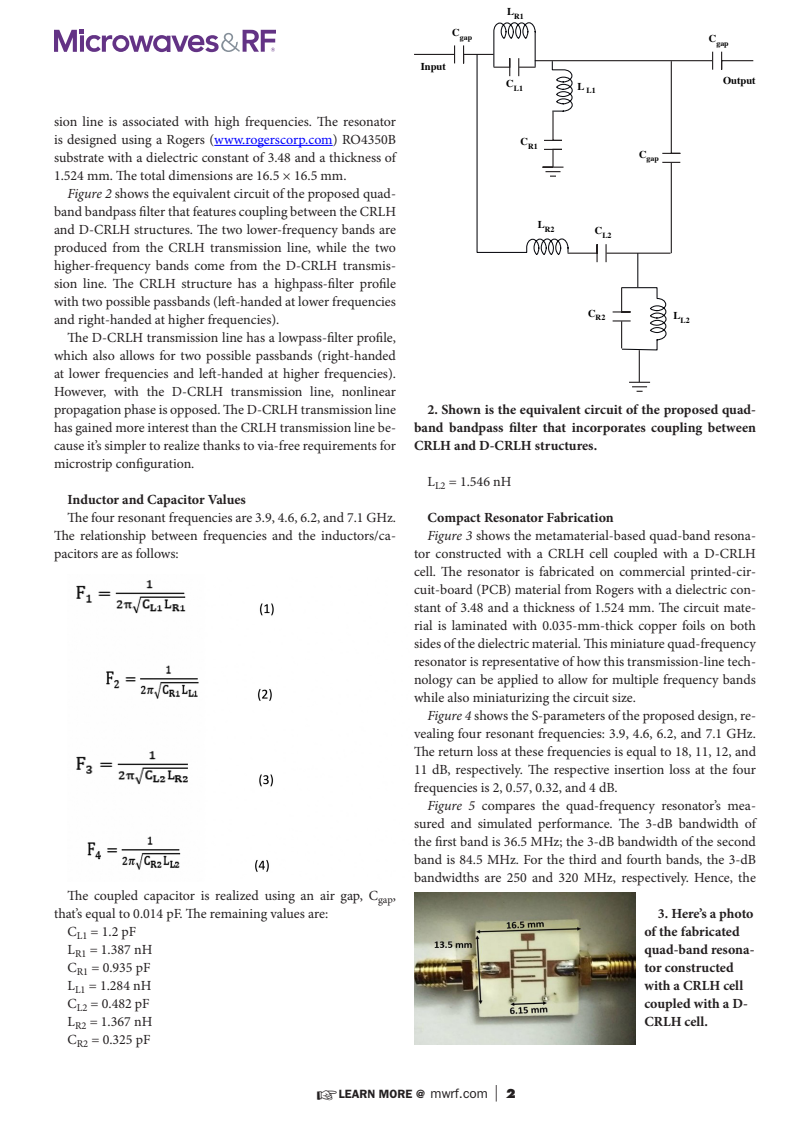
<style>
.page{position:relative;width:810px;height:1134px;background:#fff}
.page>*{position:absolute;margin:0;border:0;box-sizing:border-box;transform-origin:0 0}
.t1{font:13.95px/18px "Minion Pro";color:#231f20;text-align:justify}
.t2{font:700 13.95px/18px "Minion Pro";color:#231f20;text-align:justify}
.text{font:600 12px "ITC Franklin Gothic Std";color:#231f20}
.t3{font:700 10.5px "Times";color:#000}
.t4{font:700 7.8px "Times";color:#000}
.s1{color:#00f}
.s2{font-style:italic}
.s3{font-weight:400;font-size:13.5px}
.s4{font-family:"Futura Std";font-weight:300;font-size:16.5px}
.s5{font-family:"Futura Std";font-weight:800}
</style>
<div class="page">
<hr style="left:214px;top:145px;width:119px;height:1px;background:#00f">
<img style="left:76px;top:580px;width:198px;height:292px">
<svg style="left:606px;top:244px;width:1px;height:18px"></svg>
<hr style="left:606px;top:253px;width:65px;height:1px;background:#231f20">
<svg style="left:454px;top:45px;width:1px;height:18px"></svg>
<hr style="left:414px;top:54px;width:40px;height:1px;background:#231f20">
<svg style="left:661px;top:61px;width:20px;height:93px"></svg>
<svg style="left:662px;top:162px;width:18px;height:1px"></svg>
<hr style="left:671px;top:163px;width:1px;height:90px;background:#231f20">
<svg style="left:721px;top:51px;width:33px;height:19px"></svg>
<svg style="left:712px;top:52px;width:1px;height:18px"></svg>
<hr style="left:535px;top:60px;width:177px;height:1px;background:#231f20">
<svg style="left:629px;top:382px;width:21px;height:10px"></svg>
<hr style="left:639px;top:350px;width:1px;height:32px;background:#231f20">
<svg style="left:612px;top:286px;width:55px;height:65px"></svg>
<svg style="left:463px;top:22px;width:135px;height:241px"></svg>
<hr style="left:637px;top:253px;width:1px;height:34px;background:#090a0f">
<img style="left:414px;top:892px;width:222px;height:152px">
<svg style="left:54px;top:29px;width:222px;height:23px"></svg>
<p class="t1" style="left:54px;top:113px;width:344px">sion line is associated with high frequencies. The resonator is designed using a Rogers (<span class="s1">www.rogerscorp.com</span>) RO4350B substrate with a dielectric constant of 3.48 and a thickness of 1.524 mm. The total dimensions are 16.5 <span class="s2">×</span> 16.5 mm.</p>
<p class="t1" style="left:54px;top:185px;width:344px;text-indent:14px"><span class="s2">Figure 2</span> shows the equivalent circuit of the proposed quad&shy;band bandpass filter that features coupling between the CRLH and D-CRLH structures. The two lower-frequency bands are produced from the CRLH transmission line, while the two higher-frequency bands come from the D-CRLH transmis&shy;sion line. The CRLH structure has a highpass-filter profile with two possible passbands (left-handed at lower frequencies and right-handed at higher frequencies).</p>
<p class="t1" style="left:54px;top:329px;width:344px;text-indent:14px">The D-CRLH transmission line has a lowpass-filter profile, which also allows for two possible passbands (right-handed at lower frequencies and left-handed at higher frequencies).<br>However, with the D-CRLH transmission line, nonlinear propagation phase is opposed. The D-CRLH transmission line has gained more interest than the CRLH transmission line be&shy;cause it’s simpler to realize thanks to via-free requirements for microstrip configuration.</p>
<p class="t2" style="left:68px;top:491px;width:180px">Inductor and Capacitor Values</p>
<p class="t1" style="left:54px;top:509px;width:344px;text-indent:14px">The four resonant frequencies are 3.9, 4.6, 6.2, and 7.1 GHz.<br>The relationship between frequencies and the inductors/ca&shy;pacitors are as follows:</p>
<p class="t1" style="left:54px;top:887px;width:344px;text-indent:14px">The coupled capacitor is realized using an air gap, C<sub>gap</sub>, that’s equal to 0.014 pF. The remaining values are:</p>
<p class="t1" style="left:68px;top:923px;width:70px">C<sub>L1</sub> = 1.2 pF</p>
<p class="t1" style="left:68px;top:941px;width:86px">L<sub>R1</sub> = 1.387 nH</p>
<p class="t1" style="left:68px;top:959px;width:85px">C<sub>R1</sub> = 0.935 pF</p>
<p class="t1" style="left:68px;top:977px;width:86px">L<sub>L1</sub> = 1.284 nH</p>
<p class="t1" style="left:68px;top:995px;width:84px">C<sub>L2</sub> = 0.482 pF</p>
<p class="t1" style="left:68px;top:1013px;width:86px">L<sub>R2</sub> = 1.367 nH</p>
<p class="t1" style="left:68px;top:1031px;width:85px">C<sub>R2</sub> = 0.325 pF</p>
<p class="t4" style="left:452px;top:30px;width:21px"><sup>C</sup>gap</p>
<p class="t3" style="left:421px;top:57px;width:27px">Input</p>
<p class="t4" style="left:507px;top:9px;width:18px"><sup>L</sup>R1</p>
<p class="t4" style="left:506px;top:81px;width:18px"><sup>C</sup>L1</p>
<p class="t4" style="left:521px;top:139px;width:19px"><sup>C</sup>R1</p>
<p class="t4" style="left:578px;top:83px;width:20px"><sup>L</sup> L1</p>
<p class="t4" style="left:538px;top:222px;width:18px"><sup>L</sup>R2</p>
<p class="t4" style="left:595px;top:228px;width:18px"><sup>C</sup>L2</p>
<p class="t4" style="left:639px;top:151px;width:21px"><sup>C</sup>gap</p>
<p class="t4" style="left:709px;top:36px;width:21px"><sup>C</sup>gap</p>
<p class="t3" style="left:723px;top:70px;width:34px">Output</p>
<p class="t4" style="left:588px;top:310px;width:19px"><sup>C</sup>R2</p>
<p class="t4" style="left:674px;top:312px;width:18px"><sup>L</sup>L2</p>
<p class="t2" style="left:414px;top:401px;width:344px;text-indent:14px">2. Shown is the equivalent circuit of the proposed quad&shy;band bandpass filter that incorporates coupling between CRLH and D-CRLH structures.</p>
<p class="t1" style="left:428px;top:473px;width:86px">L<sub>L2</sub> = 1.546 nH</p>
<p class="t2" style="left:428px;top:509px;width:188px">Compact Resonator Fabrication</p>
<p class="t1" style="left:414px;top:527px;width:344px;text-indent:14px"><span class="s2">Figure 3</span> shows the metamaterial-based quad-band resona&shy;tor constructed with a CRLH cell coupled with a D-CRLH cell. The resonator is fabricated on commercial printed-cir&shy;cuit-board (PCB) material from Rogers with a dielectric con&shy;stant of 3.48 and a thickness of 1.524 mm. The circuit mate&shy;rial is laminated with 0.035-mm-thick copper foils on both sides of the dielectric material. This miniature quad-frequency resonator is representative of how this transmission-line tech&shy;nology can be applied to allow for multiple frequency bands while also miniaturizing the circuit size.</p>
<p class="t1" style="left:414px;top:707px;width:344px;text-indent:14px"><span class="s2">Figure 4</span> shows the S-parameters of the proposed design, re&shy;vealing four resonant frequencies: 3.9, 4.6, 6.2, and 7.1 GHz.<br>The return loss at these frequencies is equal to 18, 11, 12, and 11 dB, respectively. The respective insertion loss at the four frequencies is 2, 0.57, 0.32, and 4 dB.</p>
<p class="t1" style="left:414px;top:797px;width:344px;text-indent:14px"><span class="s2">Figure 5</span> compares the quad-frequency resonator’s mea&shy;sured and simulated performance. The 3-dB bandwidth of the first band is 36.5 MHz; the 3-dB bandwidth of the second band is 84.5 MHz. For the third and fourth bands, the 3-dB bandwidths are 250 and 320 MHz, respectively. Hence, the</p>
<p class="t2" style="left:644px;top:905px;width:112px;text-align:left;text-indent:14px">3. Here’s a photo of the fabricated quad-band resona&shy;tor constructed with a CRLH cell coupled with a D-<br>CRLH cell.</p>
<p class="text" style="left:317px;top:1087px;width:201px">☞LEARN MORE @ <span class="s3">mwrf.com</span> <span class="s4">|</span> <span class="s5">2</span></p>
</div>
